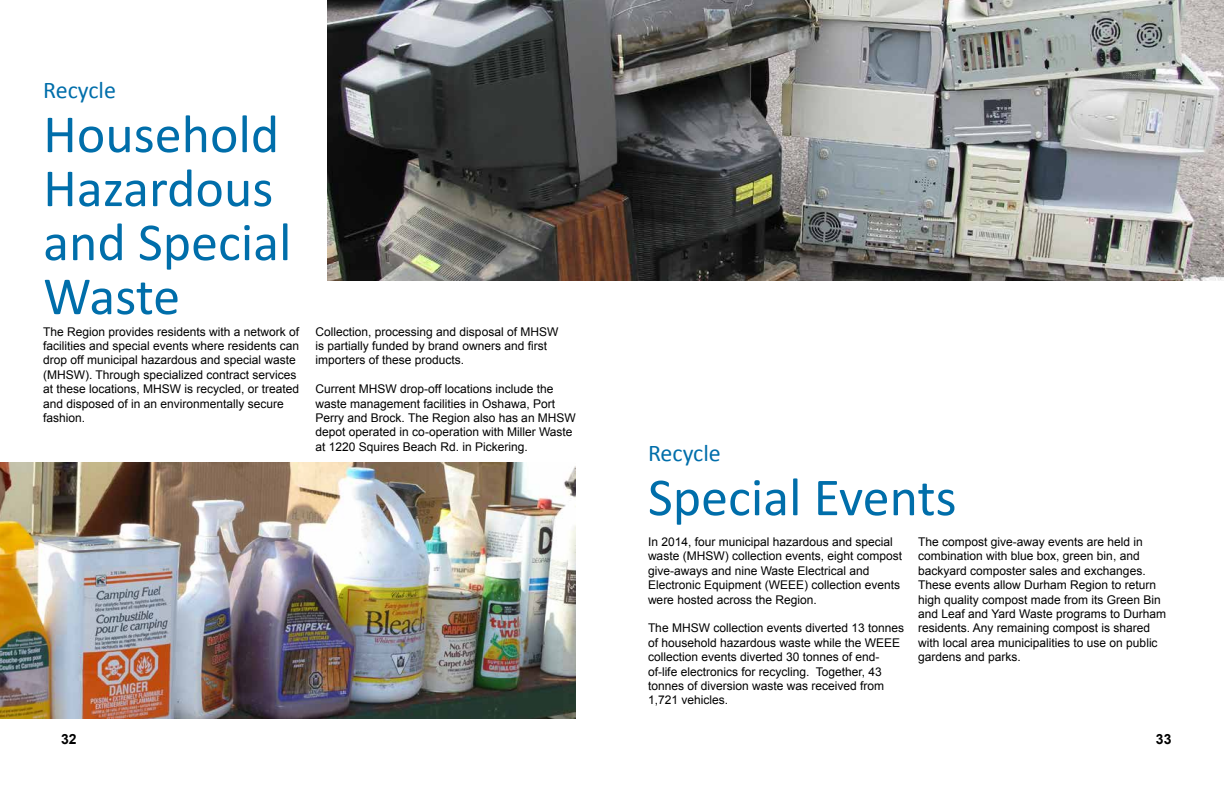
<style>
.page{position:relative;width:1224px;height:792px;background:#fff}
.page>*{position:absolute;margin:0;border:0;box-sizing:border-box;transform-origin:0 0}
.t1{font:54px/54px "Calibri";color:#006eaa}
.t2{font:24px "Calibri";color:#006eaa}
.t3{font:700 14px "Arial";color:#000}
.t4{font:12px/14.4px "Arial";color:#000}
</style>
<div class="page">
<img style="left:0;top:463px;width:576px;height:255px">
<img style="left:328px;top:0;width:896px;height:280px">
<h2 class="t2" style="left:43px;top:75px;width:74px">Recycle</h2>
<h1 class="t1" style="left:43px;top:107px;width:250px">Household<br>Hazardous and Special<br>Waste</h1>
<p class="t4" style="left:43px;top:324px;width:258px">The Region provides residents with a network of facilities and special events where residents can drop off municipal hazardous and special waste (MHSW). Through specialized contract services at these locations, MHSW is recycled, or treated and disposed of in an environmentally secure fashion.</p>
<p class="t4" style="left:316px;top:324px;width:244px">Collection, processing and disposal of MHSW is partially funded by brand owners and first importers of these products.</p>
<p class="t4" style="left:316px;top:382px;width:262px">Current MHSW drop-off locations include the waste management facilities in Oshawa, Port Perry and Brock. The Region also has an MHSW depot operated in co-operation with Miller Waste at 1220 Squires Beach Rd. in Pickering.</p>
<h2 class="t2" style="left:648px;top:438px;width:74px">Recycle</h2>
<h1 class="t1" style="left:648px;top:470px;width:310px">Special Events</h1>
<p class="t4" style="left:648px;top:535px;width:256px">In 2014, four municipal hazardous and special waste (MHSW) collection events, eight compost give-aways and nine Waste Electrical and Electronic Equipment (WEEE) collection events were hosted across the Region.</p>
<p class="t4" style="left:648px;top:621px;width:258px">The MHSW collection events diverted 13 tonnes of household hazardous waste while the WEEE collection events diverted 30 tonnes of end&shy;of-life electronics for recycling. Together, 43 tonnes of diversion waste was received from 1,721 vehicles.</p>
<p class="t4" style="left:918px;top:535px;width:249px">The compost give-away events are held in combination with blue box, green bin, and backyard composter sales and exchanges.<br>These events allow Durham Region to return high quality compost made from its Green Bin and Leaf and Yard Waste programs to Durham residents. Any remaining compost is shared with local area municipalities to use on public gardens and parks.</p>
<p class="t3" style="left:61px;top:730px;width:17px">32</p>
<p class="t3" style="left:1156px;top:730px;width:17px">33</p>
</div>
